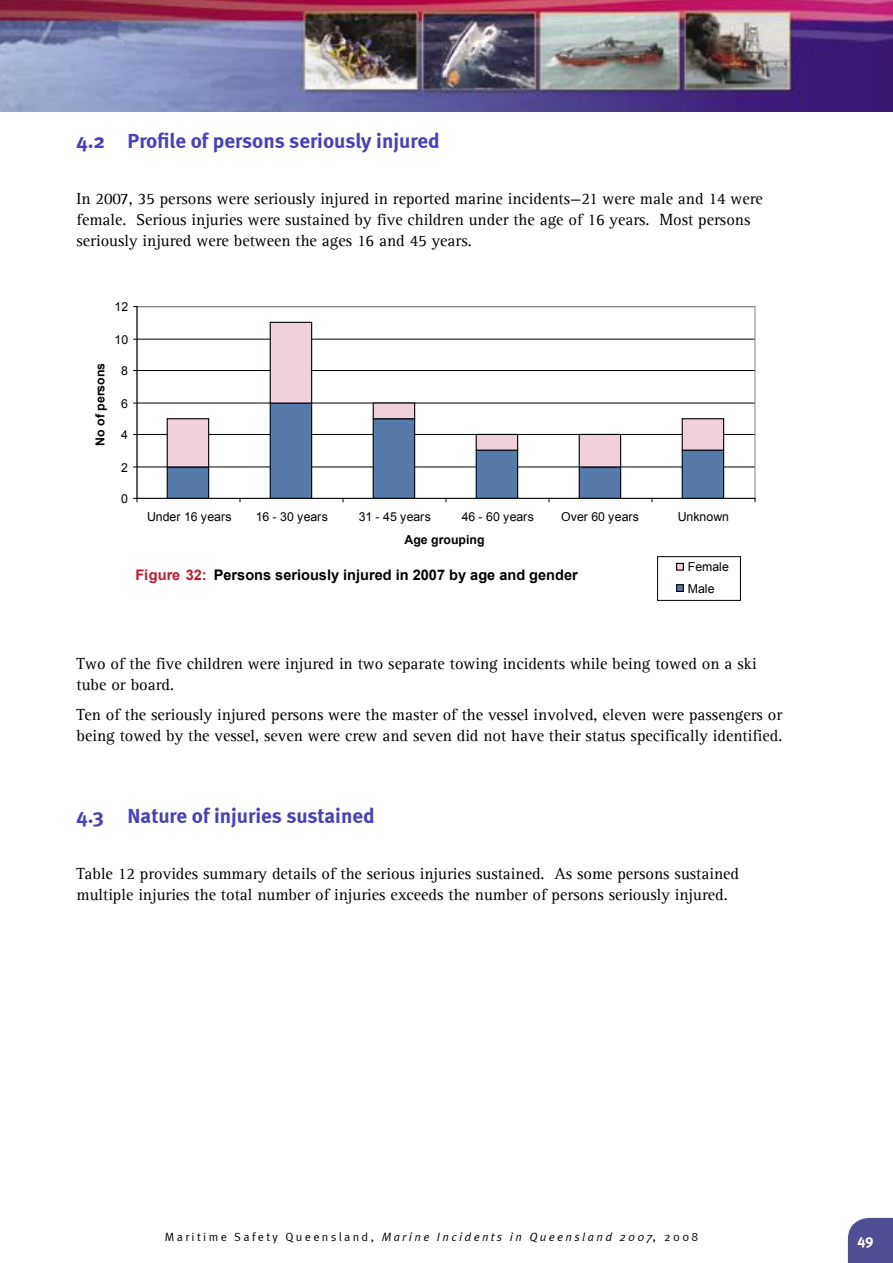
<style>
.page{position:relative;width:893px;height:1263px;background:#fff}
.page>*{position:absolute;margin:0;border:0;box-sizing:border-box;transform-origin:0 0}
.t1{font:700 21px "Meta";color:#4640bc}
.t2{font:16.5px/21px "Agfa Rotis Serif";color:#000}
.t3{font:700 15px "Meta";color:#fff}
.t4{font:700 14.55px "Arial";color:#000}
.t5{font:12.3px/21.3px "Arial";color:#000}
.t6{font:700 12.3px "Arial";color:#000}
.t7{font:italic 12px "Meta Normal";letter-spacing:.2em;color:#000}
.t8{font:12px "Meta Normal";color:#000}
.s1{color:#be1a2f}
.s2{font-style:normal}
</style>
<div class="page">
<img style="left:0;top:0;width:893px;height:111px">
<div style="left:848px;top:1218px;width:45px;height:45px;background:#504e95"></div>
<svg style="left:133px;top:306px;width:623px;height:196px"></svg>
<div style="left:677px;top:563px;width:6px;height:7px;background:#efd0dd"></div>
<div style="left:676px;top:563px;width:8px;height:8px;border:1px solid #000"></div>
<svg style="left:678px;top:586px;width:4px;height:4px"></svg>
<div style="left:676px;top:584px;width:8px;height:8px;border:1px solid #000"></div>
<p class="t1" style="left:77px;top:129px;width:364px">4.2 Profile of persons seriously injured</p>
<p class="t2" style="left:77px;top:188px;width:688px">In 2007, 35 persons were seriously injured in reported marine incidents—21 were male and 14 were female. Serious injuries were sustained by five children under the age of 16 years. Most persons seriously injured were between the ages 16 and 45 years.</p>
<p class="t5" style="left:115px;top:296px;width:15px">12</p>
<p class="t6" style="left:92px;top:446px;width:84px;rotate:-90deg">No of persons</p>
<p class="t5" style="left:115px;top:329px;width:15px">10</p>
<p class="t5" style="left:121px;top:360px;width:8px">8</p>
<p class="t5" style="left:121px;top:393px;width:8px">6</p>
<p class="t5" style="left:121px;top:424px;width:8px">4</p>
<p class="t5" style="left:121px;top:457px;width:8px">2</p>
<p class="t5" style="left:121px;top:488px;width:8px">0</p>
<p class="t5" style="left:147px;top:506px;width:86px">Under 16 years</p>
<p class="t5" style="left:256px;top:506px;width:74px">16 - 30 years</p>
<p class="t5" style="left:359px;top:506px;width:74px">31 - 45 years</p>
<p class="t5" style="left:462px;top:506px;width:74px">46 - 60 years</p>
<p class="t5" style="left:561px;top:506px;width:79px">Over 60 years</p>
<p class="t5" style="left:678px;top:506px;width:53px">Unknown</p>
<p class="t6" style="left:405px;top:532px;width:82px">Age grouping</p>
<p class="t4" style="left:135px;top:565px;width:444px"><span class="s1">Figure 32:</span> Persons seriously injured in 2007 by age and gender</p>
<p class="t5" style="left:688px;top:556px;width:43px">Female<br>Male</p>
<p class="t2" style="left:77px;top:653px;width:682px">Two of the five children were injured in two separate towing incidents while being towed on a ski tube or board.</p>
<p class="t2" style="left:77px;top:704px;width:707px">Ten of the seriously injured persons were the master of the vessel involved, eleven were passengers or being towed by the vessel, seven were crew and seven did not have their status specifically identified.</p>
<p class="t1" style="left:77px;top:804px;width:300px">4.3 Nature of injuries sustained</p>
<p class="t2" style="left:77px;top:863px;width:664px">Table 12 provides summary details of the serious injuries sustained. As some persons sustained multiple injuries the total number of injuries exceeds the number of persons seriously injured.</p>
<p class="t7" style="left:165px;top:1229px;width:493px"><span class="s2">Maritime Safety Queensland,</span> Marine Incidents in Queensland 2007,</p>
<p class="t3" style="left:857px;top:1231px;width:18px">49</p>
<p class="t8" style="left:664px;top:1229px;width:36px">2008</p>
</div>
